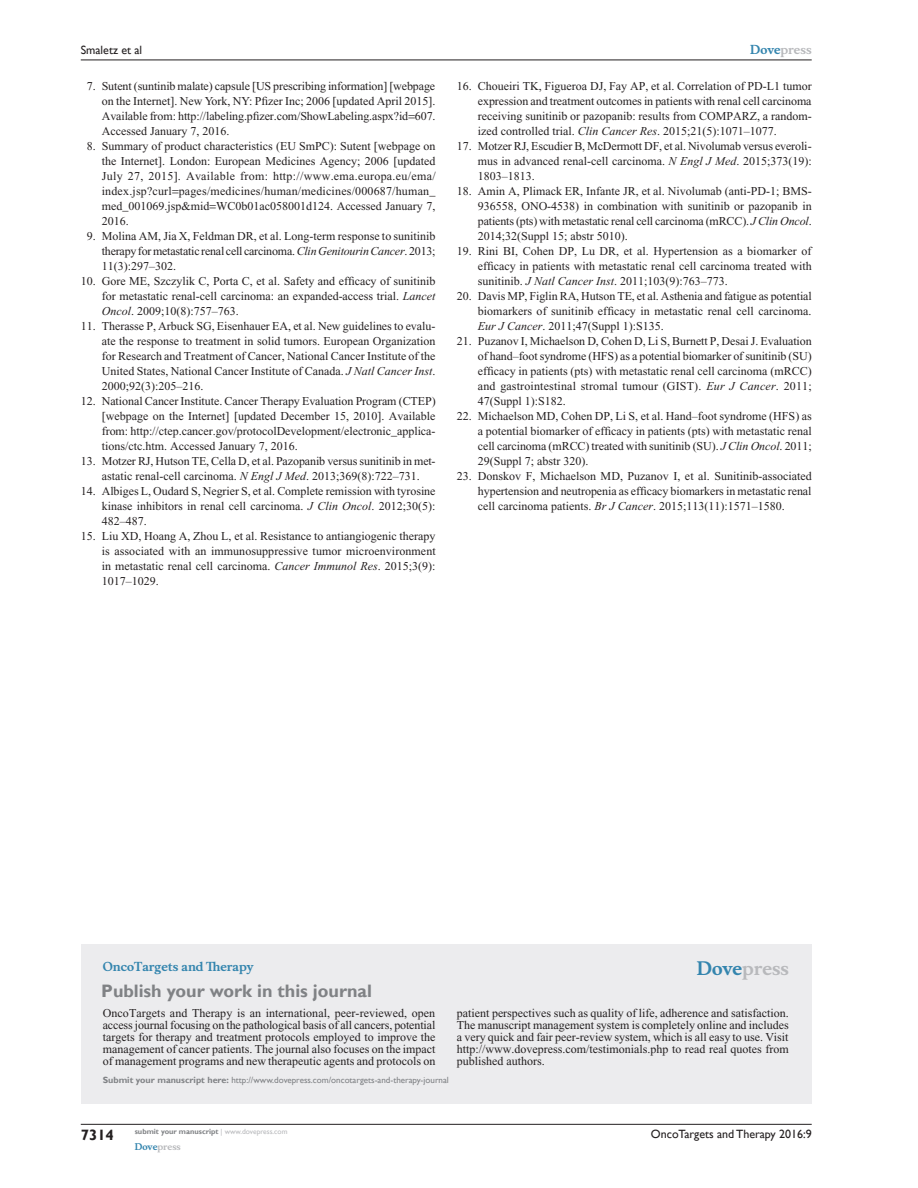
<style>
.page{position:relative;width:918px;height:1188px;background:#fff}
.page>*{position:absolute;margin:0;border:0;box-sizing:border-box;transform-origin:0 0}
.PromBx-H1{font:700 18px "Gill Sans";color:#808285}
.PromBx-Brand{font:700 18px "Musee";color:#b8b9bc}
.t1{font:700 15px "Gill Sans";color:#231f20}
.RefNL2{font:12px/15px "Times New Roman";color:#231f20;text-align:justify}
.PromBx-Tx{font:12px/12px "Times New Roman";color:#231f20;text-align:justify}
.t2{font:12px "Gill Sans";color:#231f20}
.PromBx-JrnlName{font:700 12px "Musee";color:#3485ae}
.t3{font:700 12px "Musee";color:#b8b9bc}
.PromBx-SubmitMssWebA{font:9px "Gill Sans";color:#808285}
.t4{font:700 9px "Musee";color:#b8b9bc}
.t5{font:700 7.5px "Gill Sans";color:#808285}
.s1{font-style:italic}
.s2{color:#3485ae}
.s3{font-weight:700}
.s4{font-weight:400;color:#b8b9bc}
</style>
<div class="page">
<div style="left:81px;top:944px;width:731px;height:159px;background:#ececee"></div>
<hr style="left:81px;top:1124px;width:731px;height:1px;background:#231f20">
<hr style="left:81px;top:60px;width:731px;height:1px;background:#231f20">
<p class="t2" style="left:81px;top:43px;width:63px">Smaletz et al</p>
<p class="RefNL2" style="left:102px;top:79px;width:335px;text-indent:-15px">7. Sutent (suntinib malate) capsule [US prescribing information] [webpage on the Internet]. New York, NY: Pfizer Inc; 2006 [updated April 2015].<br>Available from: http://labeling.pfizer.com/ShowLabeling.aspx?id 607.<br>Accessed January 7, 2016.</p>
<p class="RefNL2" style="left:102px;top:139px;width:335px;text-indent:-15px">8. Summary of product characteristics (EU SmPC): Sutent [webpage on the Internet]. London: European Medicines Agency; 2006 [updated July 27, 2015]. Available from: http://www.ema.europa.eu/ema/ index.jsp?curl pages/medicines/human/medicines/000687/human_ med_001069.jsp&amp;mid WC0b01ac058001d124. Accessed January 7, 2016.</p>
<p class="RefNL2" style="left:102px;top:229px;width:335px;text-indent:-15px">9. Molina AM, Jia X, Feldman DR, et al. Long-term response to sunitinib therapy for metastatic renal cell carcinoma. <span class="s1">Clin Genitourin Cancer</span>. 2013; 11(3):297–302.</p>
<p class="RefNL2" style="left:102px;top:274px;width:335px;text-indent:-21px">10. Gore ME, Szczylik C, Porta C, et al. Safety and efficacy of sunitinib for metastatic renal-cell carcinoma: an expanded-access trial. <span class="s1">Lancet Oncol</span>. 2009;10(8):757–763.</p>
<p class="RefNL2" style="left:102px;top:319px;width:335px;text-indent:-21px">11. Therasse P, Arbuck SG, Eisenhauer EA, et al. New guidelines to evalu&shy;ate the response to treatment in solid tumors. European Organization for Research and Treatment of Cancer, National Cancer Institute of the United States, National Cancer Institute of Canada. <span class="s1">J Natl Cancer Inst</span>.<br>2000;92(3):205–216.</p>
<p class="RefNL2" style="left:102px;top:394px;width:336px;text-indent:-21px">12. National Cancer Institute. Cancer Therapy Evaluation Program (CTEP) [webpage on the Internet] [updated December 15, 2010]. Available from: http://ctep.cancer.gov/protocolDevelopment/electronic_applica&shy;tions/ctc.htm. Accessed January 7, 2016.</p>
<p class="RefNL2" style="left:81px;top:454px;width:356px;text-align:center">13. Motzer RJ, Hutson TE, Cella D, et al. Pazopanib versus sunitinib in met&shy;astatic renal-cell carcinoma. <span class="s1">N Engl J Med</span>. 2013;369(8):722–731.</p>
<p class="RefNL2" style="left:102px;top:484px;width:335px;text-indent:-21px">14. Albiges L, Oudard S, Negrier S, et al. Complete remission with tyrosine kinase inhibitors in renal cell carcinoma. <span class="s1">J Clin Oncol</span>. 2012;30(5):<br>482–487.</p>
<p class="RefNL2" style="left:102px;top:529px;width:335px;text-indent:-21px">15. Liu XD, Hoang A, Zhou L, et al. Resistance to antiangiogenic therapy is associated with an immunosuppressive tumor microenvironment in metastatic renal cell carcinoma. <span class="s1">Cancer Immunol Res</span>. 2015;3(9):<br>1017–1029.</p>
<p class="t3" style="left:750px;top:43px;width:63px"><span class="s2">Dove</span>press</p>
<p class="RefNL2" style="left:478px;top:79px;width:335px;text-indent:-21px">16. Choueiri TK, Figueroa DJ, Fay AP, et al. Correlation of PD-L1 tumor expression and treatment outcomes in patients with renal cell carcinoma receiving sunitinib or pazopanib: results from COMPARZ, a random&shy;ized controlled trial. <span class="s1">Clin Cancer Res</span>. 2015;21(5):1071–1077.</p>
<p class="RefNL2" style="left:478px;top:139px;width:335px;text-indent:-21px">17. Motzer RJ, Escudier B, McDermott DF, et al. Nivolumab versus everoli&shy;mus in advanced renal-cell carcinoma. <span class="s1">N Engl J Med</span>. 2015;373(19):<br>1803–1813.</p>
<p class="RefNL2" style="left:478px;top:184px;width:335px;text-indent:-21px">18. Amin A, Plimack ER, Infante JR, et al. Nivolumab (anti-PD-1; BMS-936558, ONO-4538) in combination with sunitinib or pazopanib in patients (pts) with metastatic renal cell carcinoma (mRCC). <span class="s1">J Clin Oncol</span>.<br>2014;32(Suppl 15; abstr 5010).</p>
<p class="RefNL2" style="left:478px;top:244px;width:335px;text-indent:-21px">19. Rini BI, Cohen DP, Lu DR, et al. Hypertension as a biomarker of efficacy in patients with metastatic renal cell carcinoma treated with sunitinib. <span class="s1">J Natl Cancer Inst</span>. 2011;103(9):763–773.</p>
<p class="RefNL2" style="left:478px;top:289px;width:335px;text-indent:-21px">20. Davis MP, Figlin RA, Hutson TE, et al. Asthenia and fatigue as potential biomarkers of sunitinib efficacy in metastatic renal cell carcinoma.<br><span class="s1">Eur J Cancer</span>. 2011;47(Suppl 1):S135.</p>
<p class="RefNL2" style="left:478px;top:334px;width:335px;text-indent:-21px">21. Puzanov I, Michaelson D, Cohen D, Li S, Burnett P, Desai J. Evaluation of hand–foot syndrome (HFS) as a potential biomarker of sunitinib (SU) efficacy in patients (pts) with metastatic renal cell carcinoma (mRCC) and gastrointestinal stromal tumour (GIST). <span class="s1">Eur J Cancer</span>. 2011; 47(Suppl 1):S182.</p>
<p class="RefNL2" style="left:478px;top:409px;width:335px;text-indent:-21px">22. Michaelson MD, Cohen DP, Li S, et al. Hand–foot syndrome (HFS) as a potential biomarker of efficacy in patients (pts) with metastatic renal cell carcinoma (mRCC) treated with sunitinib (SU). <span class="s1">J Clin Oncol</span>. 2011; 29(Suppl 7; abstr 320).</p>
<p class="RefNL2" style="left:478px;top:469px;width:336px;text-indent:-21px">23. Donskov F, Michaelson MD, Puzanov I, et al. Sunitinib-associated hypertension and neutropenia as efficacy biomarkers in metastatic renal cell carcinoma patients. <span class="s1">Br J Cancer</span>. 2015;113(11):1571–1580.</p>
<p class="PromBx-JrnlName" style="left:103px;top:959px;width:152px">OncoTargets and Therapy</p>
<p class="PromBx-H1" style="left:101px;top:980px;width:272px">Publish your work in this journal</p>
<p class="PromBx-Brand" style="left:697px;top:958px;width:94px"><span class="s2">Dove</span>press</p>
<p class="PromBx-Tx" style="left:103px;top:1007px;width:334px">OncoTargets and Therapy is an international, peer-reviewed, open access journal focusing on the pathological basis of all cancers, potential targets for therapy and treatment protocols employed to improve the management of cancer patients. The journal also focuses on the impact of management programs and new therapeutic agents and protocols on</p>
<p class="PromBx-Tx" style="left:457px;top:1007px;width:333px">patient perspectives such as quality of life, adherence and satisfaction.<br>The manuscript management system is completely online and includes a very quick and fair peer-review system, which is all easy to use. Visit http://www.dovepress.com/testimonials.php to read real quotes from published authors.</p>
<p class="PromBx-SubmitMssWebA" style="left:103px;top:1075px;width:348px"><span class="s3">Submit your manuscript here:</span> http://www.dovepress.com/oncotargets-and-therapy-journal</p>
<p class="t1" style="left:81px;top:1126px;width:35px">7314</p>
<p class="t5" style="left:135px;top:1127px;width:154px">submit your manuscript <span class="s4">| www.dovepress.com</span></p>
<p class="t4" style="left:135px;top:1141px;width:48px"><span class="s2">Dove</span>press</p>
<p class="t2" style="left:651px;top:1127px;width:162px">OncoTargets and Therapy 2016:9</p>
</div>
